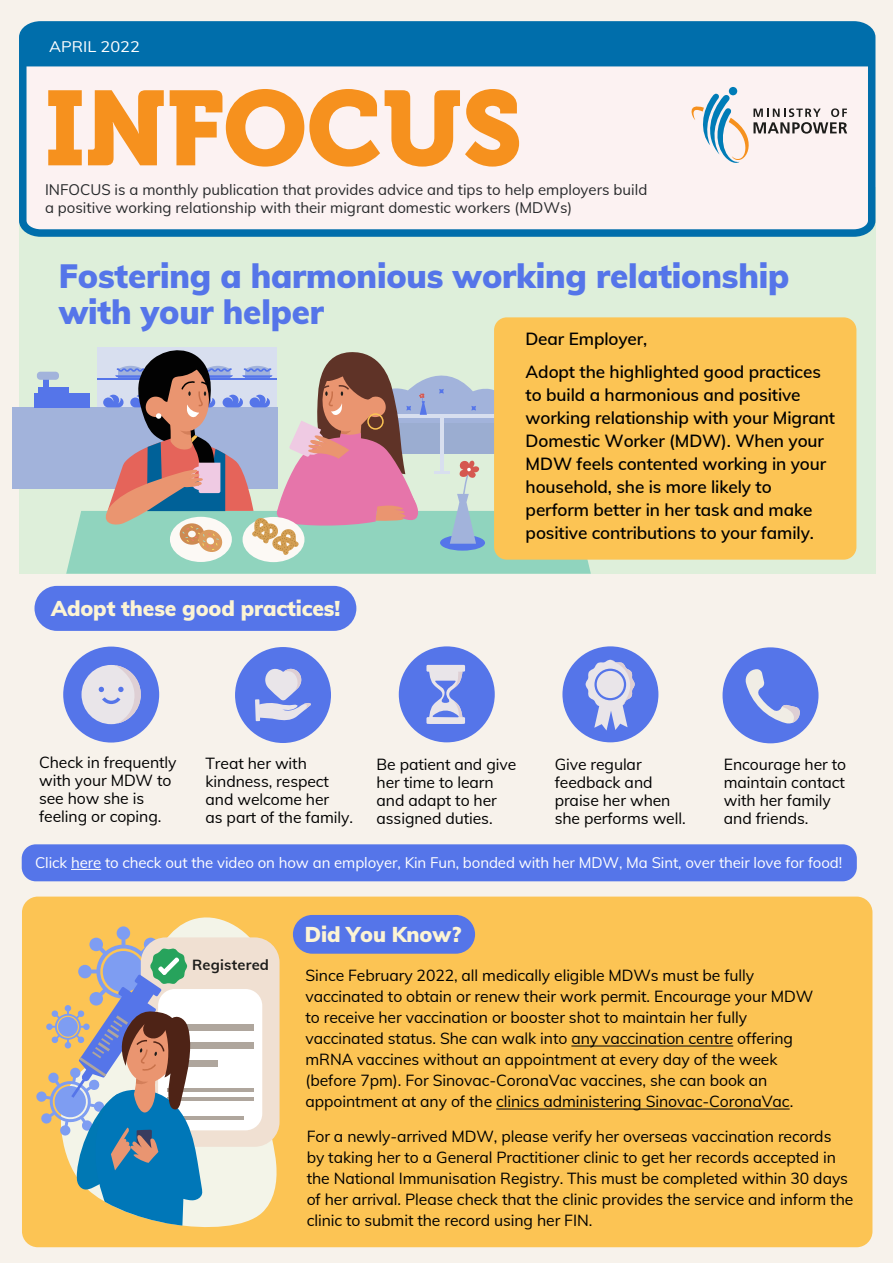
<style>
.page{position:relative;width:893px;height:1263px;background:#f7f2eb}
.page>*{position:absolute;margin:0;border:0;box-sizing:border-box;transform-origin:0 0}
.t1{font:105px "Museo 900";color:#f6911e}
.t2{font:900 33px/35.8px "Muli";letter-spacing:-.005em;color:#5575e9}
.t3{font:900 21px "Muli";letter-spacing:-.005em;color:#fcf4d4}
.t4{font:600 17.25px/23px "Muli";letter-spacing:-.005em;color:#000}
.t5{font:15.75px/18px "Muli";letter-spacing:-.005em;color:#000}
.t6{font:15px/18px "Muli";color:#27292b}
.t7{font:15px "Muli";letter-spacing:-.005em;color:#fff}
.t8{font:15px "Muli";letter-spacing:-.005em;color:#fff;scale:1.09 1}
.t9{font:700 14.7px "Muli";letter-spacing:.015em;color:#1d1d1b}
</style>
<div class="page">
<div style="left:19px;top:188px;width:856px;height:386px;background:#deefda"></div>
<div style="left:22px;top:896px;width:850px;height:351px;background:#fcc454;border-radius:16px"></div>
<svg style="left:19px;top:21px;width:857px;height:220px"></svg>
<div style="left:729px;top:87px;width:8px;height:8px;background:#007cb7;border-radius:50%"></div>
<svg style="left:686px;top:93px;width:161px;height:71px"></svg>
<div style="left:21px;top:24px;width:849px;height:42px;background:#006eab"></div>
<hr style="left:571px;top:1045px;width:162px;height:1px;background:#000">
<hr style="left:496px;top:1108px;width:294px;height:1px;background:#000">
<div style="left:293px;top:915px;width:182px;height:39px;background:#5575e9;border-radius:19px"></div>
<div style="left:63px;top:646px;width:96px;height:96px;background:#5575e9;border-radius:50%"></div>
<div style="left:82px;top:665px;width:59px;height:59px;background:#e9e5e9;border-radius:50%"></div>
<svg style="left:99px;top:665px;width:42px;height:58px"></svg>
<div style="left:235px;top:647px;width:96px;height:96px;background:#5575e9;border-radius:50%"></div>
<svg style="left:255px;top:668px;width:56px;height:53px"></svg>
<div style="left:399px;top:646px;width:96px;height:96px;background:#5575e9;border-radius:50%"></div>
<div style="left:426px;top:665px;width:39px;height:7px;background:#e9e5e9"></div>
<div style="left:426px;top:717px;width:39px;height:7px;background:#e9e5e9"></div>
<svg style="left:429px;top:671px;width:34px;height:47px"></svg>
<div style="left:562px;top:646px;width:96px;height:96px;background:#5575e9;border-radius:50%"></div>
<svg style="left:586px;top:660px;width:49px;height:70px"></svg>
<div style="left:594px;top:669px;width:32px;height:31px;border:2px solid #5575e9;border-radius:50%"></div>
<div style="left:722px;top:647px;width:96px;height:96px;background:#5575e9;border-radius:50%"></div>
<svg style="left:745px;top:669px;width:55px;height:55px"></svg>
<div style="left:35px;top:586px;width:321px;height:45px;background:#5575e9;border-radius:22px"></div>
<div style="left:12px;top:407px;width:266px;height:82px;background:#a2b3db"></div>
<div style="left:35px;top:393px;width:55px;height:14px;background:#5575e9"></div>
<div style="left:38px;top:387px;width:31px;height:7px;background:#5575e9"></div>
<div style="left:43px;top:378px;width:5px;height:13px;background:#5575e9"></div>
<div style="left:37px;top:372px;width:22px;height:8px;background:#a2b3db;border-radius:4px"></div>
<div style="left:494px;top:317px;width:362px;height:243px;background:#fcc454;border-radius:13px"></div>
<svg style="left:66px;top:347px;width:525px;height:227px"></svg>
<svg style="left:178px;top:917px;width:99px;height:311px;fill:#f3f4e8"></svg>
<div style="left:141px;top:937px;width:139px;height:210px;background:#f0e0d2;border-radius:25px"></div>
<div style="left:158px;top:989px;width:104px;height:141px;background:#fff;border-radius:17px"></div>
<div style="left:167px;top:1024px;width:86px;height:7px;background:#afa69d"></div>
<div style="left:167px;top:1042px;width:86px;height:7px;background:#afa69d"></div>
<hr style="left:167px;top:1088px;width:86px;height:3px;background:#afa69d">
<hr style="left:167px;top:1097px;width:86px;height:4px;background:#afa69d">
<hr style="left:167px;top:1116px;width:76px;height:4px;background:#afa69d">
<div style="left:167px;top:1060px;width:50px;height:7px;background:#afa69d"></div>
<svg style="left:36px;top:926px;width:166px;height:299px"></svg>
<div style="left:22px;top:844px;width:835px;height:37px;background:#5575e9;border-radius:14px"></div>
<hr style="left:71px;top:869px;width:30px;height:1px;background:#fff">
<p class="t8" style="left:49px;top:36px;width:85px">APRIL 2022</p>
<h1 class="t1" style="left:45px;top:69px;width:479px">INFOCUS</h1>
<p class="t6" style="left:45px;top:180px;width:604px">INFOCUS is a monthly publication that provides advice and tips to help employers build a positive working relationship with their migrant domestic workers (MDWs)</p>
<h2 class="t2" style="left:59px;top:257px;width:732px">Fostering a harmonious working relationship with your helper</h2>
<p class="t4" style="left:526px;top:359px;width:311px">Adopt the highlighted good practices to build a harmonious and positive working relationship with your Migrant Domestic Worker (MDW). When your MDW feels contented working in your household, she is more likely to perform better in her task and make positive contributions to your family.</p>
<p class="t4" style="left:525px;top:327px;width:123px">Dear Employer,</p>
<h3 class="t3" style="left:51px;top:593px;width:291px">Adopt these good practices!</h3>
<p class="t5" style="left:39px;top:753px;width:139px">Check in frequently with your MDW to see how she is feeling or coping.</p>
<p class="t5" style="left:206px;top:754px;width:149px">Treat her with kindness, respect and welcome her<br>as part of the family.</p>
<p class="t5" style="left:377px;top:754px;width:141px">Be patient and give her time to learn and adapt to her assigned duties.</p>
<p class="t5" style="left:555px;top:754px;width:132px">Give regular feedback and praise her when she performs well.</p>
<p class="t5" style="left:724px;top:754px;width:124px">Encourage her to maintain contact with her family and friends.</p>
<p class="t7" style="left:35px;top:851px;width:809px">Click here to check out the video on how an employer, Kin Fun, bonded with her MDW, Ma Sint, over their love for food!</p>
<p class="t9" style="left:192px;top:954px;width:78px">Registered</p>
<h3 class="t3" style="left:305px;top:919px;width:158px">Did You Know?</h3>
<p class="t5" style="left:305px;top:964px;width:509px;line-height:21px">Since February 2022, all medically eligible MDWs must be fully vaccinated to obtain or renew their work permit. Encourage your MDW to receive her vaccination or booster shot to maintain her fully vaccinated status. She can walk into any vaccination centre offering mRNA vaccines without an appointment at every day of the week (before 7pm). For Sinovac-CoronaVac vaccines, she can book an appointment at any of the clinics administering Sinovac-CoronaVac.</p>
<p class="t5" style="left:307px;top:1125px;width:548px;line-height:21px">For a newly-arrived MDW, please verify her overseas vaccination records<br>by taking her to a General Practitioner clinic to get her records accepted in the National Immunisation Registry. This must be completed within 30 days of her arrival. Please check that the clinic provides the service and inform the clinic to submit the record using her FIN.</p>
</div>
